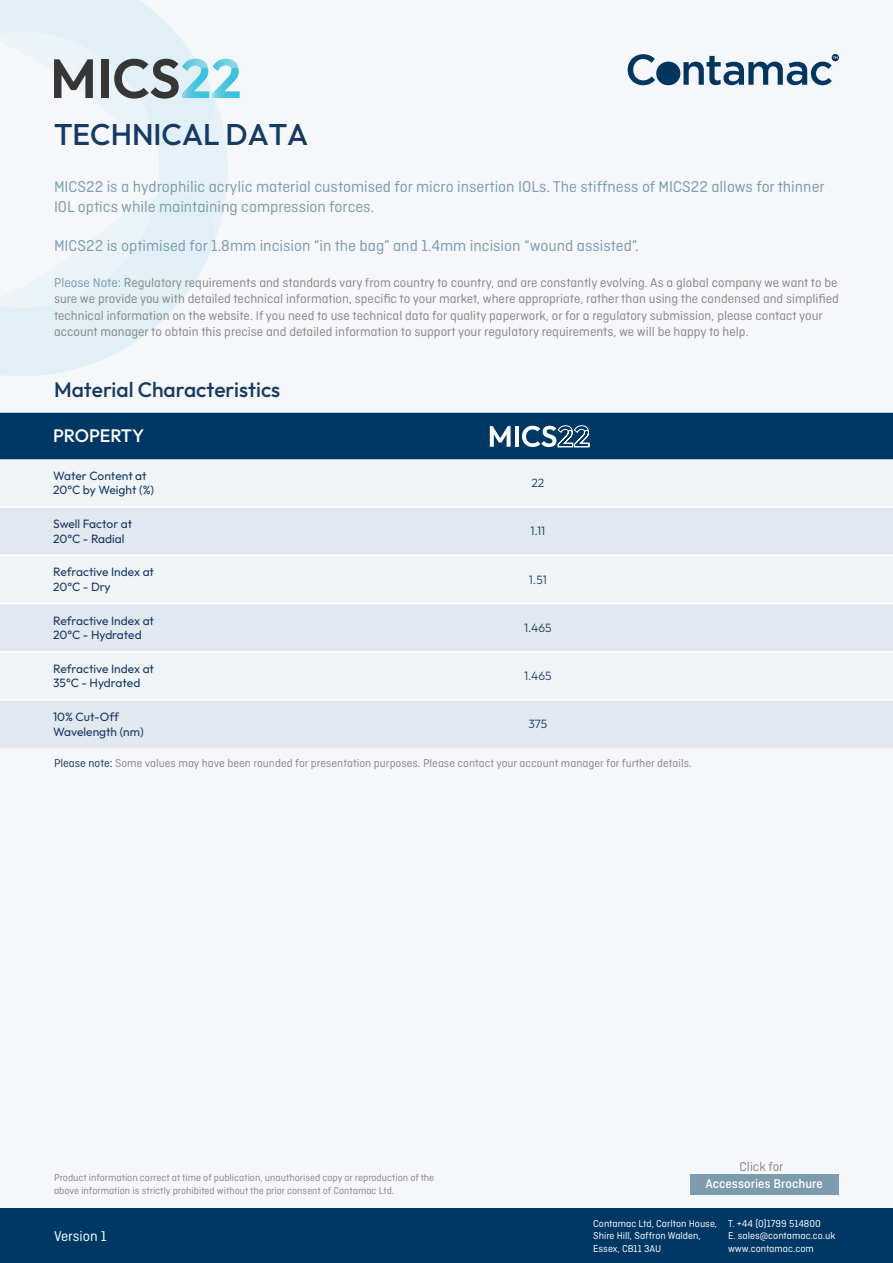
<style>
.page{position:relative;width:893px;height:1263px;background:#f5f7fa}
.page>*{position:absolute;margin:0;border:0;box-sizing:border-box;transform-origin:0 0}
.t1{font:100 30px "Outfit";color:#173a64}
.t2{font:100 21px "Outfit";color:#173a64}
.t3{font:100 18px "Outfit";letter-spacing:-.01em;color:#fff}
.t4{font:16.5px/19.8px "Ciutadella Rounded";color:#7c9bac}
.t5{font:15px "Ciutadella Rounded";color:#fff}
.t6{font:13.5px/16.2px "Ciutadella Rounded";color:#888786}
.t7{font:500 13.5px "Ciutadella Rounded";color:#fff}
.t8{font:100 12px/14.4px "Outfit";color:#173a64}
.t9{font:12px "Ciutadella Rounded";color:#888786}
.t10{font:10.5px/12.6px "Ciutadella Rounded";color:#888786}
.t11{font:10.5px/12.6px "Ciutadella Rounded";color:#fff}
.s1{color:#7c9bac}
.s2{color:#173a64}
</style>
<div class="page">
<svg style="left:158px;top:144px;width:70px;height:93px"></svg>
<img style="left:0;top:192px;width:216px;height:184px">
<img style="left:157px;top:144px;width:59px;height:3px">
<div style="left:0;top:1209px;width:893px;height:54px;background:#003865"></div>
<div style="left:690px;top:1174px;width:148px;height:20px;background:#7c9bac"></div>
<svg style="left:628px;top:54px;width:27px;height:31px"></svg>
<div style="left:656px;top:62px;width:24px;height:23px;background:#003660;border-radius:12px"></div>
<svg style="left:683px;top:54px;width:156px;height:31px"></svg>
<svg style="left:0;top:459px;width:893px;height:1px"></svg>
<svg style="left:0;top:508px;width:893px;height:240px;fill:#e2e8ef"></svg>
<hr style="left:0;top:506px;width:193px;height:2px;background:#fff">
<hr style="left:211px;top:506px;width:131px;height:2px;background:#fff">
<hr style="left:342px;top:506px;width:131px;height:2px;background:#fff">
<hr style="left:473px;top:506px;width:130px;height:2px;background:#fff">
<hr style="left:603px;top:506px;width:119px;height:2px;background:#fff">
<hr style="left:722px;top:506px;width:171px;height:2px;background:#fff">
<hr style="left:0;top:554px;width:193px;height:2px;background:#fff">
<svg style="left:193px;top:554px;width:18px;height:2px"></svg>
<hr style="left:211px;top:554px;width:131px;height:2px;background:#fff">
<hr style="left:342px;top:554px;width:131px;height:2px;background:#fff">
<hr style="left:473px;top:554px;width:130px;height:2px;background:#fff">
<hr style="left:603px;top:554px;width:119px;height:2px;background:#fff">
<hr style="left:722px;top:554px;width:171px;height:2px;background:#fff">
<hr style="left:0;top:603px;width:193px;height:1px;background:#fff">
<svg style="left:193px;top:603px;width:18px;height:1px"></svg>
<hr style="left:211px;top:603px;width:131px;height:1px;background:#fff">
<hr style="left:342px;top:603px;width:131px;height:1px;background:#fff">
<hr style="left:473px;top:603px;width:130px;height:1px;background:#fff">
<hr style="left:603px;top:603px;width:119px;height:1px;background:#fff">
<hr style="left:722px;top:603px;width:171px;height:1px;background:#fff">
<hr style="left:0;top:651px;width:193px;height:1px;background:#fff">
<svg style="left:193px;top:651px;width:18px;height:1px"></svg>
<hr style="left:211px;top:651px;width:131px;height:1px;background:#fff">
<hr style="left:342px;top:651px;width:131px;height:1px;background:#fff">
<hr style="left:473px;top:651px;width:130px;height:1px;background:#fff">
<hr style="left:603px;top:651px;width:119px;height:1px;background:#fff">
<hr style="left:722px;top:651px;width:171px;height:1px;background:#fff">
<hr style="left:0;top:699px;width:193px;height:2px;background:#fff">
<svg style="left:193px;top:699px;width:18px;height:2px"></svg>
<hr style="left:211px;top:699px;width:131px;height:2px;background:#fff">
<hr style="left:342px;top:699px;width:131px;height:2px;background:#fff">
<hr style="left:473px;top:699px;width:130px;height:2px;background:#fff">
<hr style="left:603px;top:699px;width:119px;height:2px;background:#fff">
<hr style="left:722px;top:699px;width:171px;height:2px;background:#fff">
<div style="left:0;top:413px;width:893px;height:46px;background:#003865"></div>
<svg style="left:0;top:0;width:240px;height:144px"></svg>
<h1 class="t1" style="left:54px;top:117px;width:256px">TECHNICAL DATA</h1>
<p class="t4" style="left:54px;top:177px;width:772px">MICS22 is a hydrophilic acrylic material customised for micro insertion IOLs. The stiffness of MICS22 allows for thinner<br>IOL optics while maintaining compression forces.</p>
<p class="t4" style="left:54px;top:236px;width:586px">MICS22 is optimised for 1.8mm incision “in the bag” and 1.4mm incision “wound assisted”.</p>
<p class="t6" style="left:54px;top:275px;width:786px"><span class="s1">Please Note:</span> Regulatory requirements and standards vary from country to country, and are constantly evolving. As a global company we want to be sure we provide you with detailed technical information, specific to your market, where appropriate, rather than using the condensed and simplified technical information on the website. If you need to use technical data for quality paperwork, or for a regulatory submission, please contact your account manager to obtain this precise and detailed information to support your regulatory requirements, we will be happy to help.</p>
<h2 class="t2" style="left:54px;top:377px;width:228px">Material Characteristics</h2>
<h3 class="t3" style="left:53px;top:426px;width:92px">PROPERTY</h3>
<p class="t8" style="left:53px;top:469px;width:103px">Water Content at<br>20°C by Weight (%)</p>
<p class="t8" style="left:531px;top:476px;width:14px">22</p>
<p class="t8" style="left:53px;top:517px;width:81px">Swell Factor at<br>20°C - Radial</p>
<p class="t8" style="left:531px;top:524px;width:16px">1.11</p>
<p class="t8" style="left:53px;top:565px;width:102px">Refractive Index at<br>20°C - Dry</p>
<p class="t8" style="left:529px;top:572px;width:20px">1.51</p>
<p class="t8" style="left:53px;top:613px;width:102px">Refractive Index at<br>20°C - Hydrated</p>
<p class="t8" style="left:524px;top:620px;width:29px">1.465</p>
<p class="t8" style="left:53px;top:661px;width:102px">Refractive Index at<br>35°C - Hydrated</p>
<p class="t8" style="left:524px;top:669px;width:29px">1.465</p>
<p class="t8" style="left:53px;top:710px;width:92px">10% Cut-Off<br>Wavelength (nm)</p>
<p class="t8" style="left:528px;top:717px;width:20px">375</p>
<p class="t9" style="left:54px;top:757px;width:639px"><span class="s2">Please note:</span> Some values may have been rounded for presentation purposes. Please contact your account manager for further details.</p>
<p class="t10" style="left:54px;top:1172px;width:382px">Product information correct at time of publication, unauthorised copy or reproduction of the above information is strictly prohibited without the prior consent of Contamac Ltd.</p>
<p class="t6" style="left:740px;top:1158px;width:45px">Click for</p>
<p class="t7" style="left:705px;top:1176px;width:119px">Accessories Brochure</p>
<p class="t5" style="left:54px;top:1228px;width:54px">Version 1</p>
<p class="t11" style="left:728px;top:1217px;width:109px">T. +44 (0)1799 514800<br>E. sales@contamac.co.uk www.contamac.com</p>
<p class="t11" style="left:593px;top:1217px;width:126px">Contamac Ltd, Carlton House,<br>Shire Hill, Saffron Walden,<br>Essex, CB11 3AU</p>
</div>
